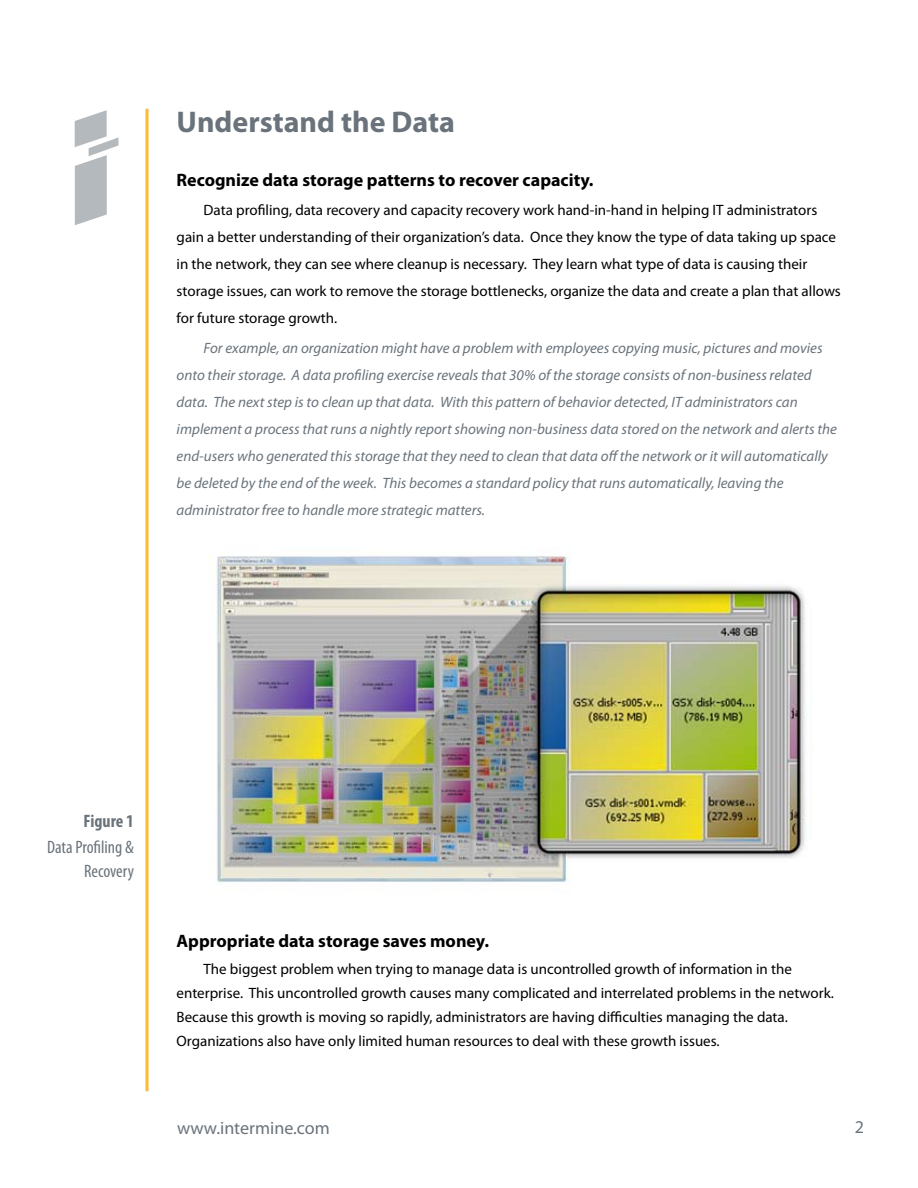
<style>
.page{position:relative;width:918px;height:1188px;background:#fff}
.page>*{position:absolute;margin:0;border:0;box-sizing:border-box;transform-origin:0 0}
.t1{font:700 30px "Myriad Pro";color:#6a737b}
.t2{font:700 18px "Myriad Pro";color:#000}
.t3{font:condensed 18px/24px "Myriad Pro";color:#6a737b;text-align:right}
.t4{font:18px "Myriad Pro";color:#6a737b}
.t5{font:700 condensed 18px "Myriad Pro";color:#6a737b}
.t6{font:15px/27px "Myriad Pro";color:#000}
.t7{font:italic 15px/27px "Myriad Pro";color:#6a737b}
</style>
<div class="page">
<svg style="left:75px;top:110px;width:44px;height:115px"></svg>
<hr style="left:146px;top:109px;width:2px;height:982px;background:#fdbb30">
<img style="left:208px;top:556px;width:598px;height:329px">
<h1 class="t1" style="left:177px;top:105px;width:280px">Understand the Data</h1>
<p class="t2" style="left:177px;top:169px;width:418px">Recognize data storage patterns to recover capacity.</p>
<p class="t6" style="left:177px;top:197px;width:666px;text-indent:27px">Data profiling, data recovery and capacity recovery work hand-in-hand in helping IT administrators gain a better understanding of their organization’s data. Once they know the type of data taking up space in the network, they can see where cleanup is necessary. They learn what type of data is causing their storage issues, can work to remove the storage bottlenecks, organize the data and create a plan that allows for future storage growth.</p>
<p class="t7" style="left:177px;top:335px;width:662px;text-indent:27px">For example, an organization might have a problem with employees copying music, pictures and movies onto their storage. A data profiling exercise reveals that 30% of the storage consists of non-business related data. The next step is to clean up that data. With this pattern of behavior detected, IT administrators can implement a process that runs a nightly report showing non-business data stored on the network and alerts the end-users who generated this storage that they need to clean that data off the network or it will automatically be deleted by the end of the week. This becomes a standard policy that runs automatically, leaving the administrator free to handle more strategic matters.</p>
<p class="t5" style="left:84px;top:811px;width:52px">Figure 1</p>
<p class="t3" style="left:47px;top:836px;width:88px">Data Profiling &amp;<br>Recovery</p>
<p class="t2" style="left:177px;top:931px;width:314px">Appropriate data storage saves money.</p>
<p class="t6" style="left:177px;top:957px;width:659px;line-height:24px;text-indent:27px">The biggest problem when trying to manage data is uncontrolled growth of information in the enterprise. This uncontrolled growth causes many complicated and interrelated problems in the network.<br>Because this growth is moving so rapidly, administrators are having difficulties managing the data.<br>Organizations also have only limited human resources to deal with these growth issues.</p>
<p class="t4" style="left:177px;top:1118px;width:154px">www.intermine.com</p>
<p class="t4" style="left:855px;top:1118px;width:11px">2</p>
</div>
